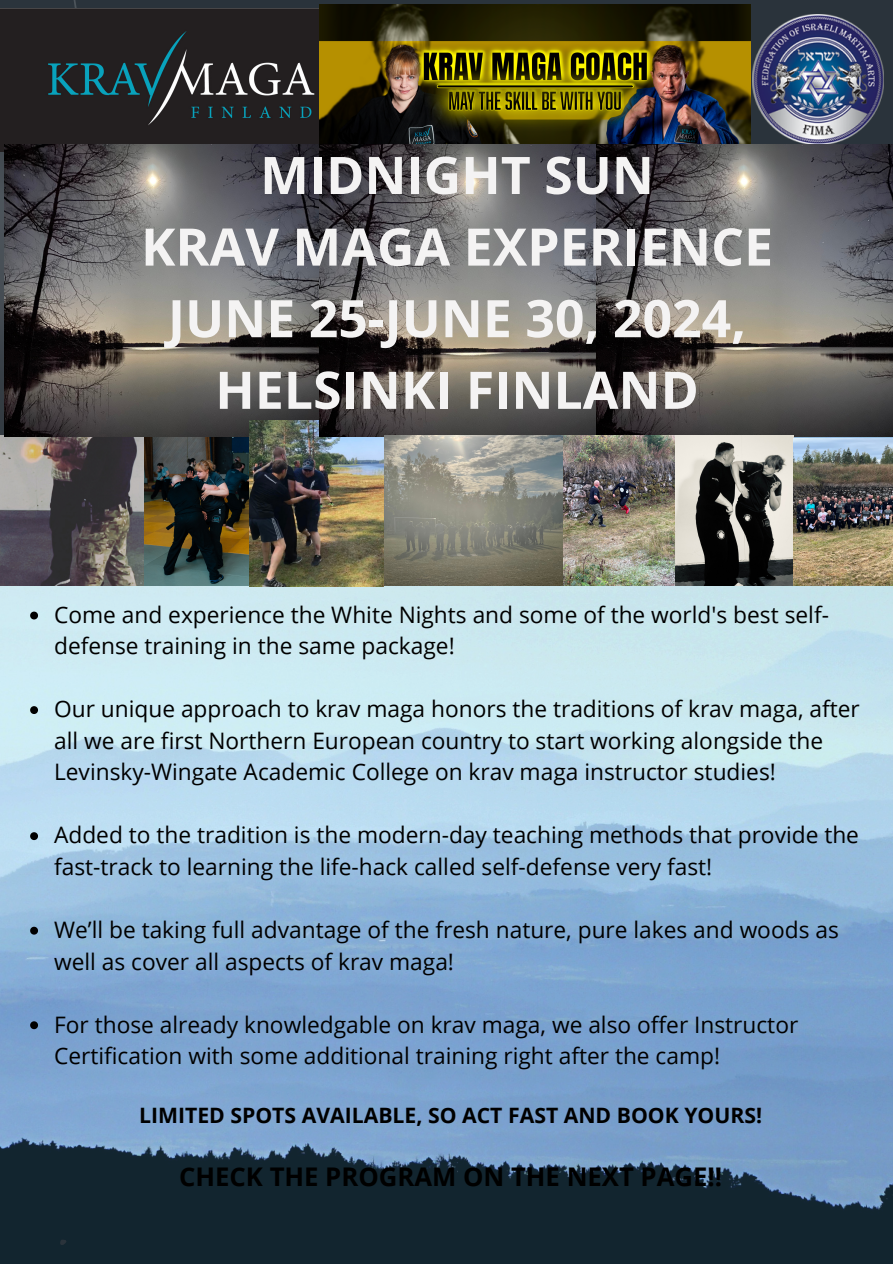
<style>
.page{position:relative;width:893px;height:1264px;background:#fff}
.page>*{position:absolute;margin:0;border:0;box-sizing:border-box;transform-origin:0 0}
.t1{font:700 51.75px/71.6px "Open Sans";color:#f4f3f3;text-align:center}
.t2{font:700 25.65px "Open Sans";color:#000}
.t3{font:22.65px/31.5px "Open Sans";color:#000}
.t4{font:700 21.15px "Open Sans";color:#000}
</style>
<div class="page">
<img style="left:0;top:436px;width:892px;height:827px">
<svg style="left:0;top:0;width:308px;height:436px;background:#313a41"></svg>
<img style="left:0;top:8px;width:319px;height:143px">
<img style="left:752px;top:14px;width:131px;height:130px">
<img style="left:0;top:436px;width:145px;height:149px">
<img style="left:319px;top:5px;width:431px;height:139px">
<img style="left:145px;top:436px;width:105px;height:149px">
<img style="left:4px;top:144px;width:592px;height:292px">
<img style="left:250px;top:420px;width:134px;height:166px">
<svg style="left:60px;top:1239px;width:6px;height:6px"></svg>
<img style="left:596px;top:144px;width:296px;height:292px">
<img style="left:384px;top:436px;width:409px;height:149px">
<img style="left:793px;top:438px;width:99px;height:148px">
<svg style="left:30px;top:611px;width:8px;height:8px"></svg>
<svg style="left:30px;top:706px;width:8px;height:8px"></svg>
<svg style="left:30px;top:832px;width:8px;height:8px"></svg>
<svg style="left:30px;top:926px;width:8px;height:8px"></svg>
<svg style="left:30px;top:1021px;width:8px;height:8px"></svg>
<h3 class="t1" style="left:141px;top:138px;width:633px">MIDNIGHT SUN<br>KRAV MAGA EXPERIENCE<br>JUNE 25-JUNE 30, 2024,<br>HELSINKI FINLAND</h3>
<p class="t3" style="left:54px;top:598px;width:776px">Come and experience the White Nights and some of the world's best self&shy;defense training in the same package!</p>
<p class="t3" style="left:54px;top:693px;width:807px">Our unique approach to krav maga honors the traditions of krav maga, after all we are first Northern European country to start working alongside the<br>Levinsky-Wingate Academic College on krav maga instructor studies!</p>
<p class="t3" style="left:54px;top:819px;width:806px">Added to the tradition is the modern-day teaching methods that provide the fast-track to learning the life-hack called self-defense very fast!</p>
<p class="t3" style="left:54px;top:913px;width:786px">We’ll be taking full advantage of the fresh nature, pure lakes and woods as well as cover all aspects of krav maga!</p>
<p class="t3" style="left:54px;top:1008px;width:745px">For those already knowledgable on krav maga, we also offer Instructor<br>Certification with some additional training right after the camp!</p>
<p class="t4" style="left:139px;top:1099px;width:624px">LIMITED SPOTS AVAILABLE, SO ACT FAST AND BOOK YOURS!</p>
<p class="t2" style="left:179px;top:1158px;width:544px">CHECK THE PROGRAM ON THE NEXT PAGE!!</p>
</div>
